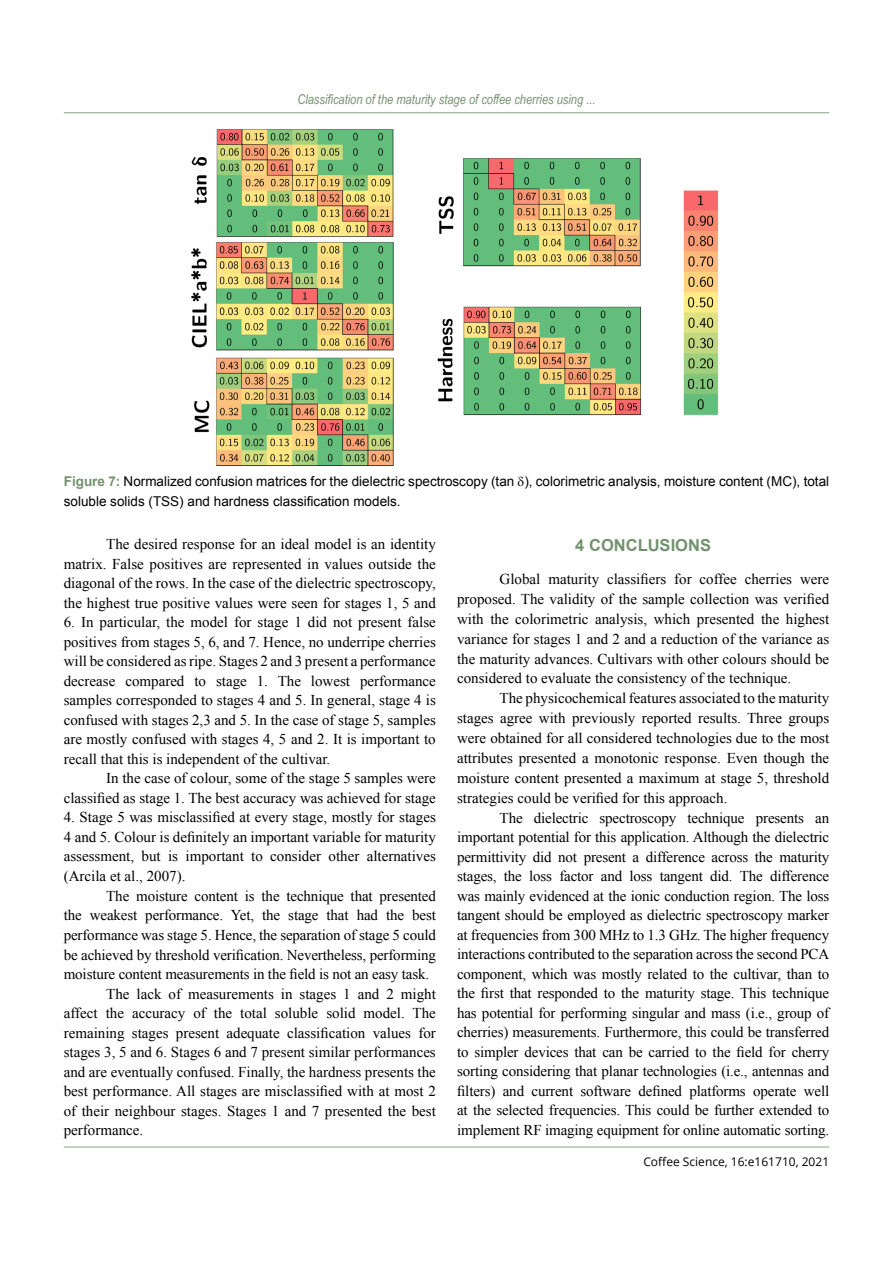
<style>
.page{position:relative;width:893px;height:1263px;background:#fff}
.page>*{position:absolute;margin:0;border:0;box-sizing:border-box;transform-origin:0 0}
.t1{font:700 16.5px "Arial";color:#72926e}
.t2{font:15px/19.5px "Times New Roman";color:#000;text-align:justify}
.t3{font:13.5px/19.5px "Arial";color:#000}
.t4{font:italic 13.5px "Arial Narrow";color:#72926e}
.t5{font:12px "Open Sans";color:#000}
.s1{font-weight:700;color:#72926e}
</style>
<div class="page">
<hr style="left:64px;top:1147px;width:765px;height:1px;background:#84a886">
<hr style="left:64px;top:112px;width:765px;height:1px;background:#84a886">
<img style="left:191px;top:129px;width:528px;height:337px">
<p class="t4" style="left:297px;top:90px;width:300px">Classification of the maturity stage of coffee cherries using ...</p>
<p class="t3" style="left:64px;top:472px;width:767px"><span class="s1">Figure 7:</span> Normalized confusion matrices for the dielectric spectroscopy (tan ), colorimetric analysis, moisture content (MC), total soluble solids (TSS) and hardness classification models.</p>
<p class="t2" style="left:64px;top:534px;width:374px;text-indent:43px">The desired response for an ideal model is an identity matrix. False positives are represented in values outside the diagonal of the rows. In the case of the dielectric spectroscopy, the highest true positive values were seen for stages 1, 5 and</p>
<p class="t2" style="left:64px;top:612px;width:374px">6. In particular, the model for stage 1 did not present false positives from stages 5, 6, and 7. Hence, no underripe cherries will be considered as ripe. Stages 2 and 3 present a performance decrease compared to stage 1. The lowest performance samples corresponded to stages 4 and 5. In general, stage 4 is confused with stages 2,3 and 5. In the case of stage 5, samples are mostly confused with stages 4, 5 and 2. It is important to recall that this is independent of the cultivar.</p>
<p class="t2" style="left:64px;top:768px;width:374px;text-align:right">In the case of colour, some of the stage 5 samples were classified as stage 1. The best accuracy was achieved for stage</p>
<p class="t2" style="left:64px;top:807px;width:374px">4. Stage 5 was misclassified at every stage, mostly for stages 4 and 5. Colour is definitely an important variable for maturity assessment, but is important to consider other alternatives (Arcila et al., 2007).</p>
<p class="t2" style="left:106px;top:885px;width:331px">The moisture content is the technique that presented</p>
<p class="t2" style="left:64px;top:905px;width:374px">the weakest performance. Yet, the stage that had the best</p>
<p class="t2" style="left:64px;top:925px;width:374px">performance was stage 5. Hence, the separation of stage 5 could</p>
<p class="t2" style="left:64px;top:944px;width:374px">be achieved by threshold verification. Nevertheless, performing</p>
<p class="t2" style="left:64px;top:964px;width:367px">moisture content measurements in the field is not an easy task.</p>
<p class="t2" style="left:106px;top:984px;width:331px">The lack of measurements in stages 1 and 2 might</p>
<p class="t2" style="left:64px;top:1003px;width:374px">affect the accuracy of the total soluble solid model. The</p>
<p class="t2" style="left:64px;top:1023px;width:374px">remaining stages present adequate classification values for</p>
<p class="t2" style="left:64px;top:1042px;width:374px">stages 3, 5 and 6. Stages 6 and 7 present similar performances</p>
<p class="t2" style="left:64px;top:1062px;width:374px">and are eventually confused. Finally, the hardness presents the</p>
<p class="t2" style="left:64px;top:1081px;width:374px">best performance. All stages are misclassified with at most 2</p>
<p class="t2" style="left:64px;top:1101px;width:374px">of their neighbour stages. Stages 1 and 7 presented the best</p>
<p class="t2" style="left:64px;top:1120px;width:81px">performance.</p>
<p class="t1" style="left:575px;top:534px;width:137px">4 CONCLUSIONS</p>
<p class="t2" style="left:457px;top:568px;width:374px;line-height:20px;text-indent:43px">Global maturity classifiers for coffee cherries were proposed. The validity of the sample collection was verified with the colorimetric analysis, which presented the highest variance for stages 1 and 2 and a reduction of the variance as the maturity advances. Cultivars with other colours should be considered to evaluate the consistency of the technique.</p>
<p class="t2" style="left:457px;top:688px;width:374px;line-height:20px;text-indent:43px">The physicochemical features associated to the maturity stages agree with previously reported results. Three groups were obtained for all considered technologies due to the most attributes presented a monotonic response. Even though the moisture content presented a maximum at stage 5, threshold strategies could be verified for this approach.</p>
<p class="t2" style="left:457px;top:808px;width:374px;text-indent:43px">The dielectric spectroscopy technique presents an important potential for this application. Although the dielectric permittivity did not present a difference across the maturity stages, the loss factor and loss tangent did. The difference was mainly evidenced at the ionic conduction region. The loss tangent should be employed as dielectric spectroscopy marker at frequencies from 300 MHz to 1.3 GHz. The higher frequency interactions contributed to the separation across the second PCA component, which was mostly related to the cultivar, than to the first that responded to the maturity stage. This technique has potential for performing singular and mass (i.e., group of cherries) measurements. Furthermore, this could be transferred to simpler devices that can be carried to the field for cherry sorting considering that planar technologies (i.e., antennas and filters) and current software defined platforms operate well at the selected frequencies. This could be further extended to implement RF imaging equipment for online automatic sorting.</p>
<p class="t5" style="left:643px;top:1153px;width:187px">Coffee Science, 16:e161710, 2021</p>
</div>
